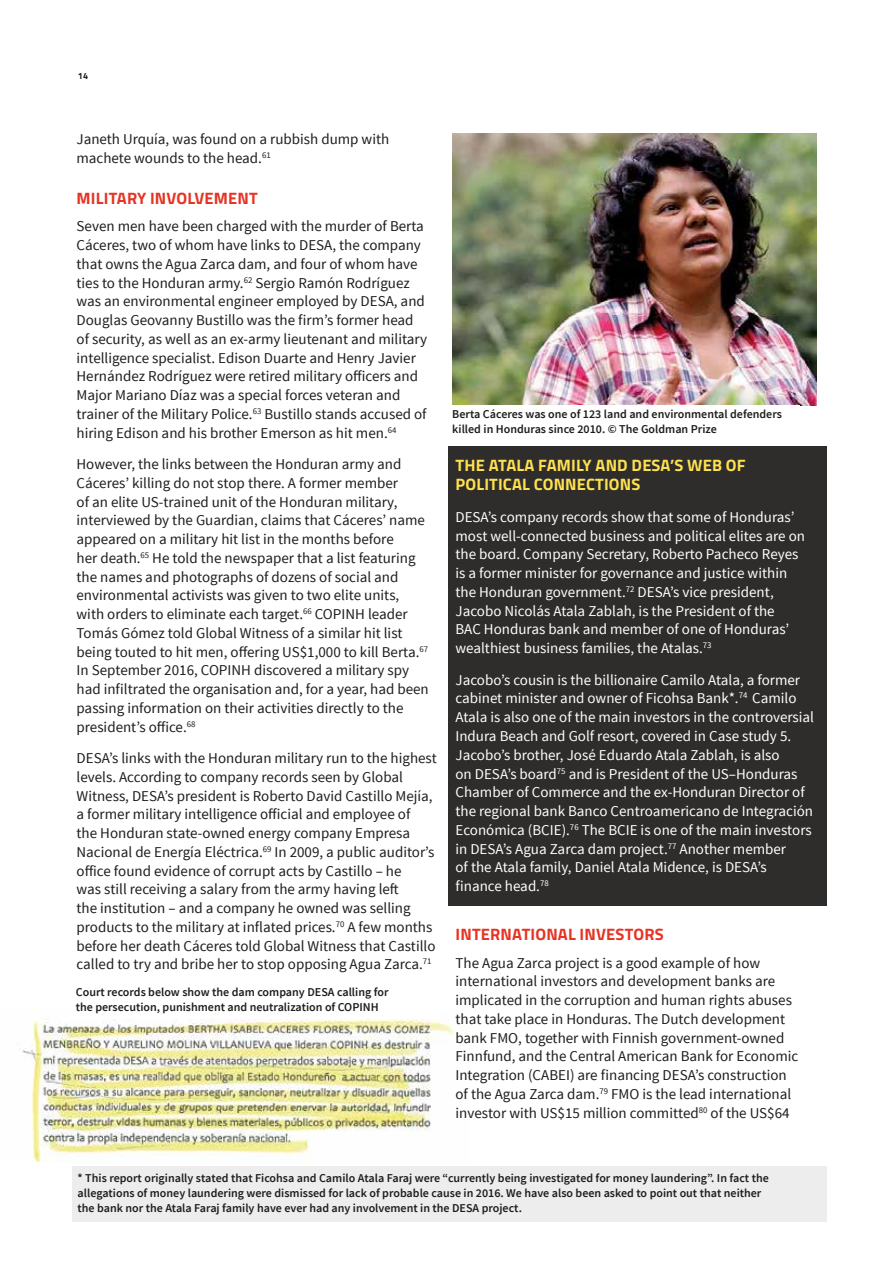
<style>
.page{position:relative;width:893px;height:1263px;background:#fff}
.page>*{position:absolute;margin:0;border:0;box-sizing:border-box;transform-origin:0 0}
.t1{font:700 16.5px/19.5px "Titillium";letter-spacing:.01em;color:#ffe14e}
.t2{font:700 16.5px "Titillium";letter-spacing:.01em;color:#e63323}
.t3{font:15px/18.8px "Source Sans Pro";color:#1d1d1b}
.t4{font:15px/18.8px "Source Sans Pro";color:#fff}
.t5{font:600 12px/15px "Source Sans Pro";color:#1d1d1b}
.t6{font:700 9px "Titillium";color:#1d1d1b}
</style>
<div class="page">
<div style="left:72px;top:1166px;width:754px;height:56px;background:#ededed"></div>
<img style="left:22px;top:1018px;width:432px;height:144px">
<div style="left:448px;top:447px;width:378px;height:459px;background:#2e2d2c"></div>
<img style="left:452px;top:133px;width:364px;height:272px">
<div style="left:72px;top:983px;width:368px;height:36px;background:#fff"></div>
<p class="t6" style="left:78px;top:69px;width:12px">14</p>
<p class="t3" style="left:77px;top:130px;width:314px">Janeth Urquía, was found on a rubbish dump with machete wounds to the head.<sup>61</sup></p>
<p class="t2" style="left:77px;top:186px;width:183px">MILITARY INVOLVEMENT</p>
<p class="t3" style="left:77px;top:217px;width:352px">Seven men have been charged with the murder of Berta Cáceres, two of whom have links to DESA, the company that owns the Agua Zarca dam, and four of whom have ties to the Honduran army.<sup>62</sup> Sergio Ramón Rodríguez was an environmental engineer employed by DESA, and Douglas Geovanny Bustillo was the firm’s former head of security, as well as an ex-army lieutenant and military intelligence specialist. Edison Duarte and Henry Javier Hernández Rodríguez were retired military officers and Major Mariano Díaz was a special forces veteran and trainer of the Military Police.<sup>63</sup> Bustillo stands accused of hiring Edison and his brother Emerson as hit men.<sup>64</sup></p>
<p class="t3" style="left:77px;top:455px;width:354px">However, the links between the Honduran army and Cáceres’ killing do not stop there. A former member<br>of an elite US-trained unit of the Honduran military, interviewed by the Guardian, claims that Cáceres’ name appeared on a military hit list in the months before<br>her death.<sup>65</sup> He told the newspaper that a list featuring the names and photographs of dozens of social and environmental activists was given to two elite units, with orders to eliminate each target.<sup>66</sup> COPINH leader Tomás Gómez told Global Witness of a similar hit list being touted to hit men, offering US$1,000 to kill Berta.<sup>67<br></sup>In September 2016, COPINH discovered a military spy had infiltrated the organisation and, for a year, had been passing information on their activities directly to the president’s office.<sup>68</sup></p>
<p class="t3" style="left:77px;top:749px;width:362px">DESA’s links with the Honduran military run to the highest levels. According to company records seen by Global Witness, DESA’s president is Roberto David Castillo Mejía, a former military intelligence official and employee of<br>the Honduran state-owned energy company Empresa Nacional de Energía Eléctrica.<sup>69</sup> In 2009, a public auditor’s office found evidence of corrupt acts by Castillo – he<br>was still receiving a salary from the army having left<br>the institution – and a company he owned was selling products to the military at inflated prices.<sup>70</sup> A few months before her death Cáceres told Global Witness that Castillo called to try and bribe her to stop opposing Agua Zarca.<sup>71</sup></p>
<p class="t5" style="left:76px;top:985px;width:314px">Court records below show the dam company DESA calling for the persecution, punishment and neutralization of COPINH</p>
<p class="t5" style="left:452px;top:407px;width:331px">Berta Cáceres was one of 123 land and environmental defenders killed in Honduras since 2010. © The Goldman Prize</p>
<p class="t1" style="left:456px;top:455px;width:292px">THE ATALA FAMILY AND DESA’S WEB OF<br>POLITICAL CONNECTIONS</p>
<p class="t4" style="left:455px;top:508px;width:351px">DESA’s company records show that some of Honduras’ most well-connected business and political elites are on the board. Company Secretary, Roberto Pacheco Reyes is a former minister for governance and justice within the Honduran government.<sup>72</sup> DESA’s vice president, Jacobo Nicolás Atala Zablah, is the President of the<br>BAC Honduras bank and member of one of Honduras’ wealthiest business families, the Atalas.<sup>73</sup></p>
<p class="t4" style="left:455px;top:671px;width:360px">Jacobo’s cousin is the billionaire Camilo Atala, a former cabinet minister and owner of Ficohsa Bank*.<sup>74</sup> Camilo Atala is also one of the main investors in the controversial Indura Beach and Golf resort, covered in Case study 5.<br>Jacobo’s brother, José Eduardo Atala Zablah, is also<br>on DESA’s board<sup>75</sup> and is President of the US–Honduras Chamber of Commerce and the ex-Honduran Director of the regional bank Banco Centroamericano de Integración Económica (BCIE).<sup>76</sup> The BCIE is one of the main investors in DESA’s Agua Zarca dam project.<sup>77</sup> Another member<br>of the Atala family, Daniel Atala Midence, is DESA’s finance head.<sup>78</sup></p>
<p class="t2" style="left:456px;top:922px;width:210px">INTERNATIONAL INVESTORS</p>
<p class="t3" style="left:455px;top:953px;width:344px">The Agua Zarca project is a good example of how international investors and development banks are implicated in the corruption and human rights abuses that take place in Honduras. The Dutch development bank FMO, together with Finnish government-owned Finnfund, and the Central American Bank for Economic Integration (CABEI) are financing DESA’s construction of the Agua Zarca dam.<sup>79</sup> FMO is the lead international investor with US$15 million committed<sup>80</sup> of the US$64</p>
<p class="t5" style="left:78px;top:1171px;width:693px">* This report originally stated that Ficohsa and Camilo Atala Faraj were “currently being investigated for money laundering”. In fact the allegations of money laundering were dismissed for lack of probable cause in 2016. We have also been asked to point out that neither the bank nor the Atala Faraj family have ever had any involvement in the DESA project.</p>
</div>
